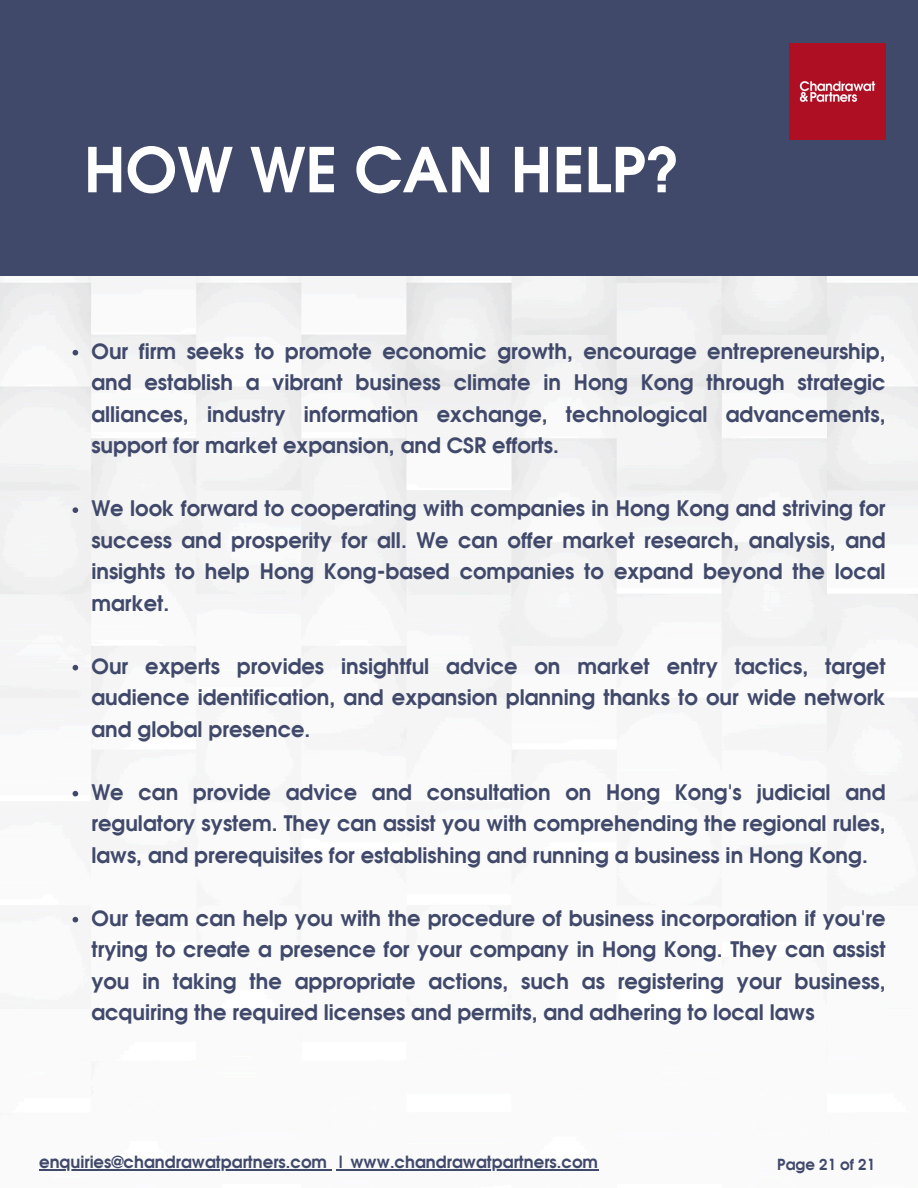
<style>
.page{position:relative;width:918px;height:1188px;background:#fff}
.page>*{position:absolute;margin:0;border:0;box-sizing:border-box;transform-origin:0 0}
.t1{font:600 61.5px "Avant Garde";color:#fff}
.t2{font:600 21px/31.5px "Avant Garde";color:#41496b;text-align:justify}
.t3{font:600 16.5px "Avant Garde";color:#41496b}
.t4{font:600 15px "Avant Garde";color:#41496b}
</style>
<div class="page">
<img style="left:0;top:275px;width:918px;height:896px">
<div style="left:0;top:0;width:918px;height:275px;background:#41496b"></div>
<img style="left:790px;top:44px;width:95px;height:95px">
<svg style="left:73px;top:350px;width:5px;height:5px"></svg>
<svg style="left:73px;top:507px;width:5px;height:6px"></svg>
<svg style="left:73px;top:665px;width:5px;height:5px"></svg>
<svg style="left:73px;top:791px;width:5px;height:5px"></svg>
<svg style="left:73px;top:917px;width:5px;height:5px"></svg>
<hr style="left:39px;top:1169px;width:288px;height:1px;background:#41496b">
<hr style="left:336px;top:1169px;width:262px;height:1px;background:#41496b">
<h1 class="t1" style="left:84px;top:143px;width:598px">HOW WE CAN HELP?</h1>
<p class="t2" style="left:91px;top:337px;width:796px">Our firm seeks to promote economic growth, encourage entrepreneurship, and establish a vibrant business climate in Hong Kong through strategic alliances, industry information exchange, technological advancements, support for market expansion, and CSR efforts.</p>
<p class="t2" style="left:91px;top:494px;width:796px">We look forward to cooperating with companies in Hong Kong and striving for success and prosperity for all. We can offer market research, analysis, and insights to help Hong Kong-based companies to expand beyond the local market.</p>
<p class="t2" style="left:91px;top:652px;width:796px">Our experts provides insightful advice on market entry tactics, target audience identification, and expansion planning thanks to our wide network and global presence.</p>
<p class="t2" style="left:91px;top:778px;width:796px">We can provide advice and consultation on Hong Kong's judicial and regulatory system. They can assist you with comprehending the regional rules, laws, and prerequisites for establishing and running a business in Hong Kong.</p>
<p class="t2" style="left:91px;top:904px;width:796px">Our team can help you with the procedure of business incorporation if you're trying to create a presence for your company in Hong Kong. They can assist you in taking the appropriate actions, such as registering your business, acquiring the required licenses and permits, and adhering to local laws</p>
<p class="t3" style="left:39px;top:1155px;width:289px">enquiries@chandrawatpartners.com</p>
<p class="t3" style="left:336px;top:1155px;width:264px">| www.chandrawatpartners.com</p>
<p class="t4" style="left:777px;top:1158px;width:99px">Page 21 of 21</p>
</div>
